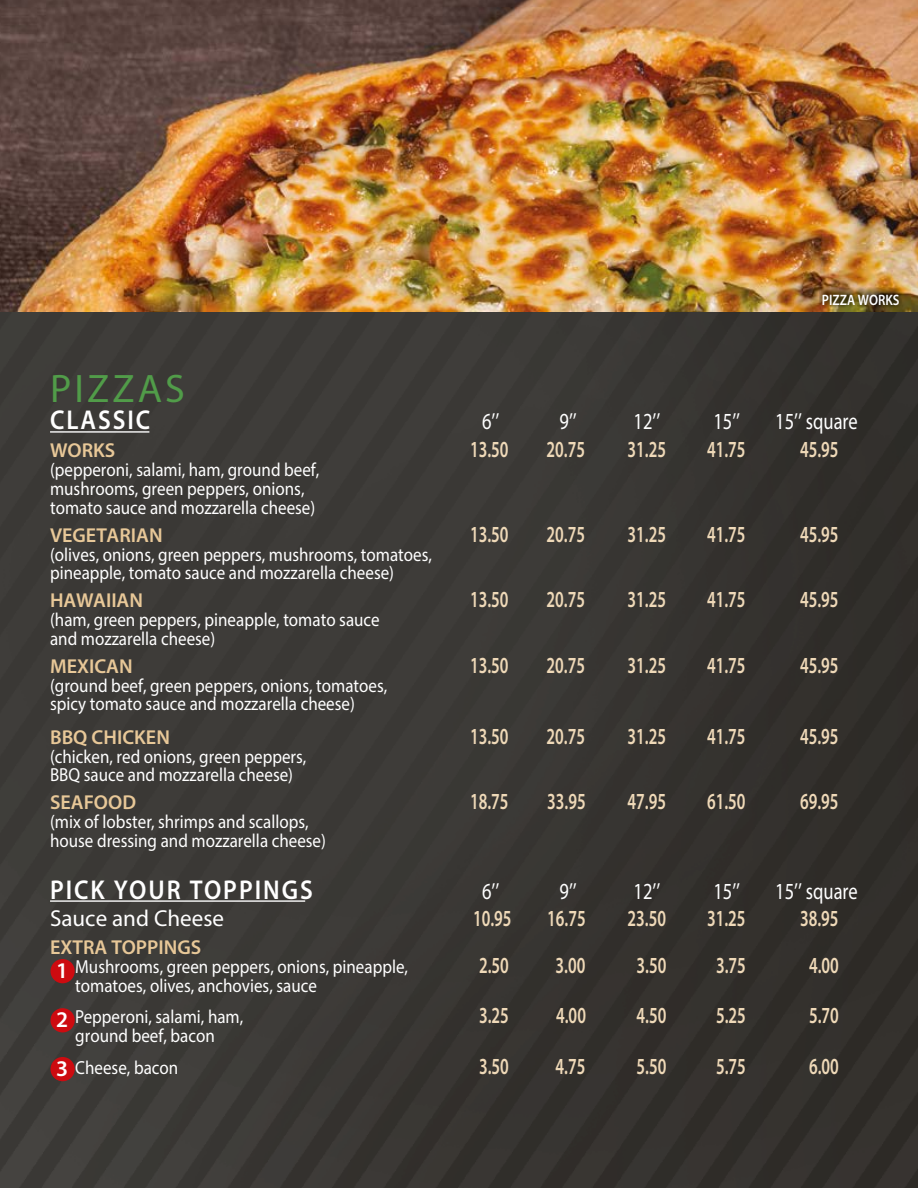
<style>
.page{position:relative;width:918px;height:1188px;background:#fff}
.page>*{position:absolute;margin:0;border:0;box-sizing:border-box;transform-origin:0 0}
.t1{font:39.9px "Myriad Pro";letter-spacing:.08em;color:#519c49}
.t2{font:600 27.3px "Myriad Pro";letter-spacing:.08em;color:#fff;scale:.9 1}
.t3{font:600 23.1px "Myriad Pro";color:#efd9b8;scale:.7 1}
.t4{font:23.1px "Myriad Pro";color:#fff;scale:.8 1}
.t5{font:23.1px "Myriad Pro";color:#fff}
.t6{font:600 22.5px/49.1px "Myriad Pro";color:#fff;text-align:justify}
.t7{font:600 20.1px "Myriad Pro";color:#e8c898}
.t8{font:18.9px/18.9px "Myriad Pro";color:#fff;scale:.9 1}
.t9{font:600 15.15px "Myriad Pro";color:#fff;scale:.85 1}
</style>
<div class="page">
<img style="left:0;top:311px;width:918px;height:877px">
<img style="left:0;top:0;width:918px;height:311px">
<img style="left:819px;top:287px;width:84px;height:21px">
<hr style="left:50px;top:431px;width:99px;height:2px;background:#fff">
<hr style="left:50px;top:900px;width:255px;height:2px;background:#fff">
<div style="left:50px;top:959px;width:25px;height:24px;background:#cd0b10;border-radius:50%"></div>
<div style="left:50px;top:1008px;width:25px;height:24px;background:#cd0b10;border-radius:50%"></div>
<div style="left:50px;top:1057px;width:25px;height:24px;background:#cd0b10;border-radius:50%"></div>
<p class="t9" style="left:822px;top:290px;width:93px">PIZZA WORKS</p>
<h1 class="t1" style="left:50px;top:364px;width:136px">PIZZAS</h1>
<h2 class="t2" style="left:50px;top:403px;width:113px">CLASSIC</h2>
<p class="t4" style="left:482px;top:407px;width:23px">6’’</p>
<p class="t4" style="left:560px;top:407px;width:23px">9’’</p>
<p class="t4" style="left:634px;top:407px;width:35px">12’’</p>
<p class="t4" style="left:713px;top:407px;width:35px">15’’</p>
<p class="t4" style="left:775px;top:407px;width:105px">15’’ square</p>
<p class="t7" style="left:50px;top:438px;width:67px">WORKS</p>
<p class="t8" style="left:50px;top:460px;width:301px">(pepperoni, salami, ham, ground beef, mushrooms, green peppers, onions, tomato sauce and mozzarella cheese)</p>
<p class="t7" style="left:50px;top:522px;width:114px">VEGETARIAN</p>
<p class="t8" style="left:50px;top:544px;width:426px">(olives, onions, green peppers, mushrooms, tomatoes, pineapple, tomato sauce and mozzarella cheese)</p>
<p class="t7" style="left:50px;top:588px;width:95px">HAWAIIAN</p>
<p class="t8" style="left:50px;top:610px;width:368px">(ham, green peppers, pineapple, tomato sauce and mozzarella cheese)</p>
<p class="t7" style="left:50px;top:653px;width:84px">MEXICAN</p>
<p class="t8" style="left:50px;top:675px;width:376px">(ground beef, green peppers, onions, tomatoes, spicy tomato sauce and mozzarella cheese)</p>
<p class="t7" style="left:50px;top:724px;width:121px">BBQ CHICKEN</p>
<p class="t8" style="left:50px;top:746px;width:286px">(chicken, red onions, green peppers,<br>BBQ sauce and mozzarella cheese)</p>
<p class="t7" style="left:50px;top:790px;width:88px">SEAFOOD</p>
<p class="t8" style="left:50px;top:812px;width:308px">(mix of lobster, shrimps and scallops, house dressing and mozzarella cheese)</p>
<h2 class="t2" style="left:50px;top:872px;width:293px">PICK YOUR TOPPINGS</h2>
<p class="t4" style="left:482px;top:877px;width:23px">6’’</p>
<p class="t4" style="left:560px;top:877px;width:23px">9’’</p>
<p class="t4" style="left:634px;top:877px;width:35px">12’’</p>
<p class="t4" style="left:713px;top:877px;width:35px">15’’</p>
<p class="t4" style="left:775px;top:877px;width:105px">15’’ square</p>
<p class="t5" style="left:50px;top:904px;width:176px">Sauce and Cheese</p>
<p class="t7" style="left:50px;top:935px;width:153px">EXTRA TOPPINGS</p>
<p class="t8" style="left:75px;top:957px;width:371px">Mushrooms, green peppers, onions, pineapple, tomatoes, olives, anchovies, sauce</p>
<p class="t8" style="left:75px;top:1007px;width:188px">Pepperoni, salami, ham, ground beef, bacon</p>
<p class="t8" style="left:75px;top:1058px;width:116px">Cheese, bacon</p>
<p class="t3" style="left:470px;top:435px;width:56px">13.50</p>
<p class="t3" style="left:547px;top:435px;width:56px">20.75</p>
<p class="t3" style="left:628px;top:435px;width:56px">31.25</p>
<p class="t3" style="left:707px;top:435px;width:56px">41.75</p>
<p class="t3" style="left:800px;top:435px;width:56px">45.95</p>
<p class="t3" style="left:470px;top:519px;width:56px">13.50</p>
<p class="t3" style="left:547px;top:519px;width:56px">20.75</p>
<p class="t3" style="left:628px;top:519px;width:56px">31.25</p>
<p class="t3" style="left:707px;top:519px;width:56px">41.75</p>
<p class="t3" style="left:800px;top:519px;width:56px">45.95</p>
<p class="t3" style="left:470px;top:585px;width:56px">13.50</p>
<p class="t3" style="left:547px;top:585px;width:56px">20.75</p>
<p class="t3" style="left:628px;top:585px;width:56px">31.25</p>
<p class="t3" style="left:707px;top:585px;width:56px">41.75</p>
<p class="t3" style="left:800px;top:585px;width:56px">45.95</p>
<p class="t3" style="left:470px;top:650px;width:56px">13.50</p>
<p class="t3" style="left:547px;top:650px;width:56px">20.75</p>
<p class="t3" style="left:628px;top:650px;width:56px">31.25</p>
<p class="t3" style="left:707px;top:650px;width:56px">41.75</p>
<p class="t3" style="left:800px;top:650px;width:56px">45.95</p>
<p class="t3" style="left:470px;top:721px;width:56px">13.50</p>
<p class="t3" style="left:547px;top:721px;width:56px">20.75</p>
<p class="t3" style="left:628px;top:721px;width:56px">31.25</p>
<p class="t3" style="left:707px;top:721px;width:56px">41.75</p>
<p class="t3" style="left:800px;top:721px;width:56px">45.95</p>
<p class="t3" style="left:470px;top:787px;width:56px">18.75</p>
<p class="t3" style="left:547px;top:787px;width:56px">33.95</p>
<p class="t3" style="left:628px;top:787px;width:56px">47.95</p>
<p class="t3" style="left:707px;top:787px;width:56px">61.50</p>
<p class="t3" style="left:800px;top:787px;width:56px">69.95</p>
<p class="t3" style="left:473px;top:904px;width:56px">10.95</p>
<p class="t3" style="left:547px;top:904px;width:56px">16.75</p>
<p class="t3" style="left:628px;top:904px;width:56px">23.50</p>
<p class="t3" style="left:707px;top:904px;width:56px">31.25</p>
<p class="t3" style="left:800px;top:904px;width:56px">38.95</p>
<p class="t3" style="left:479px;top:950px;width:44px">2.50</p>
<p class="t3" style="left:556px;top:950px;width:44px">3.00</p>
<p class="t3" style="left:637px;top:950px;width:44px">3.50</p>
<p class="t3" style="left:716px;top:950px;width:44px">3.75</p>
<p class="t3" style="left:809px;top:950px;width:44px">4.00</p>
<p class="t3" style="left:479px;top:1001px;width:44px">3.25</p>
<p class="t3" style="left:556px;top:1001px;width:44px">4.00</p>
<p class="t3" style="left:637px;top:1001px;width:44px">4.50</p>
<p class="t3" style="left:716px;top:1001px;width:44px">5.25</p>
<p class="t3" style="left:809px;top:1001px;width:44px">5.70</p>
<p class="t3" style="left:479px;top:1051px;width:44px">3.50</p>
<p class="t3" style="left:556px;top:1051px;width:44px">4.75</p>
<p class="t3" style="left:637px;top:1051px;width:44px">5.50</p>
<p class="t3" style="left:716px;top:1051px;width:44px">5.75</p>
<p class="t3" style="left:809px;top:1051px;width:44px">6.00</p>
<p class="t6" style="left:56px;top:945px;width:14px">1<br>2<br>3</p>
</div>
